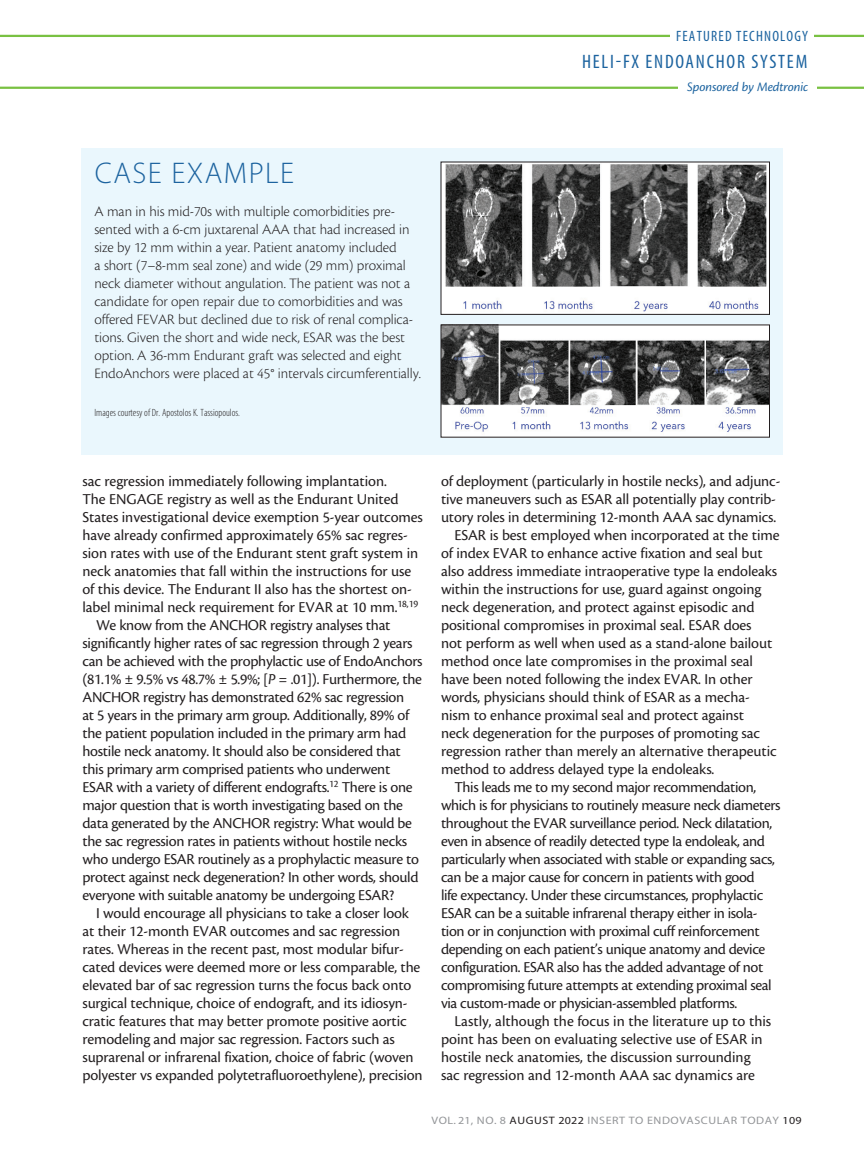
<style>
.page{position:relative;width:864px;height:1161px;background:#fff}
.page>*{position:absolute;margin:0;border:0;box-sizing:border-box;transform-origin:0 0}
.BMC_2_-_Sidebar_Head{font:300 30px "Myriad Pro";letter-spacing:.05em;color:#1c639f}
.t1{font:condensed 19.5px "Myriad Pro";letter-spacing:.09em;color:#1c639f}
.body{font:15.75px/18px "Cronos Pro";letter-spacing:-.01em;color:#231f20}
.BMC_2_-_Sidebar_Body{font:300 15px/18px "Cronos Pro";letter-spacing:-.005em;color:#231f20}
.t2{font:condensed 15px "Myriad Pro";letter-spacing:.08em;color:#1c639f}
.t3{font:italic 13.5px "Cronos Pro";letter-spacing:-.01em;color:#1c639f}
.t4{font:10.8px "Myriad Pro";letter-spacing:.045em;color:#939598;scale:1.11 1}
.BMC_2_-_Sidebar_Body-2{font:300 condensed 10.5px "Myriad Pro";color:#231f20}
.s1{font-style:italic}
.s2{color:#231f20}
</style>
<div class="page">
<svg style="left:0;top:34px;width:864px;height:55px"></svg>
<div style="left:670px;top:30px;width:144px;height:14px;background:#fff"></div>
<div style="left:678px;top:79px;width:139px;height:14px;background:#fff"></div>
<div style="left:81px;top:148px;width:702px;height:307px;background:#eaf7fd"></div>
<img style="left:443px;top:164px;width:325px;height:149px">
<div style="left:441px;top:162px;width:329px;height:153px;border:1px solid #231f20"></div>
<img style="left:443px;top:327px;width:325px;height:109px">
<div style="left:441px;top:325px;width:329px;height:113px;border:1px solid #231f20"></div>
<p class="t2" style="left:676px;top:27px;width:134px">FEATURED TECHNOLOGY</p>
<p class="t1" style="left:582px;top:50px;width:227px">HELI-FX ENDOANCHOR SYSTEM</p>
<p class="t3" style="left:687px;top:79px;width:123px">Sponsored by Medtronic</p>
<p class="BMC_2_-_Sidebar_Head" style="left:95px;top:155px;width:201px">CASE EXAMPLE</p>
<p class="BMC_2_-_Sidebar_Body" style="left:94px;top:202px;width:328px">A man in his mid-70s with multiple comorbidities pre&shy;sented with a 6-cm juxtarenal AAA that had increased in size by 12 mm within a year. Patient anatomy included<br>a short (7–8-mm seal zone) and wide (29 mm) proximal neck diameter without angulation. The patient was not a candidate for open repair due to comorbidities and was offered FEVAR but declined due to risk of renal complica&shy;tions. Given the short and wide neck, ESAR was the best option. A 36-mm Endurant graft was selected and eight EndoAnchors were placed at 45° intervals circumferentially.</p>
<p class="BMC_2_-_Sidebar_Body-2" style="left:94px;top:407px;width:147px">Images courtesy of Dr. Apostolos K. Tassiopoulos.</p>
<p class="body" style="left:82px;top:472px;width:342px">sac regression immediately following implantation.<br>The ENGAGE registry as well as the Endurant United States investigational device exemption 5-year outcomes have already confirmed approximately 65% sac regres&shy;sion rates with use of the Endurant stent graft system in neck anatomies that fall within the instructions for use of this device. The Endurant II also has the shortest on&shy;label minimal neck requirement for EVAR at 10 mm.<sup>18,19</sup></p>
<p class="body" style="left:82px;top:616px;width:342px;text-indent:14px">We know from the ANCHOR registry analyses that significantly higher rates of sac regression through 2 years can be achieved with the prophylactic use of EndoAnchors (81.1% ± 9.5% vs 48.7% ± 5.9%; [<span class="s1">P</span> = .01]). Furthermore, the ANCHOR registry has demonstrated 62% sac regression<br>at 5 years in the primary arm group. Additionally, 89% of the patient population included in the primary arm had hostile neck anatomy. It should also be considered that this primary arm comprised patients who underwent ESAR with a variety of different endografts.<sup>12</sup> There is one major question that is worth investigating based on the data generated by the ANCHOR registry: What would be the sac regression rates in patients without hostile necks who undergo ESAR routinely as a prophylactic measure to protect against neck degeneration? In other words, should everyone with suitable anatomy be undergoing ESAR?</p>
<p class="body" style="left:82px;top:904px;width:342px;text-indent:14px">I would encourage all physicians to take a closer look at their 12-month EVAR outcomes and sac regression rates. Whereas in the recent past, most modular bifur&shy;cated devices were deemed more or less comparable, the elevated bar of sac regression turns the focus back onto surgical technique, choice of endograft, and its idiosyn&shy;cratic features that may better promote positive aortic remodeling and major sac regression. Factors such as suprarenal or infrarenal fixation, choice of fabric (woven polyester vs expanded polytetrafluoroethylene), precision</p>
<p class="body" style="left:441px;top:472px;width:341px">of deployment (particularly in hostile necks), and adjunc&shy;tive maneuvers such as ESAR all potentially play contrib&shy;utory roles in determining 12-month AAA sac dynamics.</p>
<p class="body" style="left:441px;top:526px;width:340px;text-indent:14px">ESAR is best employed when incorporated at the time of index EVAR to enhance active fixation and seal but also address immediate intraoperative type Ia endoleaks within the instructions for use, guard against ongoing neck degeneration, and protect against episodic and positional compromises in proximal seal. ESAR does<br>not perform as well when used as a stand-alone bailout method once late compromises in the proximal seal have been noted following the index EVAR. In other words, physicians should think of ESAR as a mecha&shy;nism to enhance proximal seal and protect against<br>neck degeneration for the purposes of promoting sac regression rather than merely an alternative therapeutic method to address delayed type Ia endoleaks.</p>
<p class="body" style="left:441px;top:778px;width:341px;text-indent:14px">This leads me to my second major recommendation, which is for physicians to routinely measure neck diameters throughout the EVAR surveillance period. Neck dilatation, even in absence of readily detected type Ia endoleak, and particularly when associated with stable or expanding sacs, can be a major cause for concern in patients with good<br>life expectancy. Under these circumstances, prophylactic ESAR can be a suitable infrarenal therapy either in isola&shy;tion or in conjunction with proximal cuff reinforcement depending on each patient’s unique anatomy and device configuration. ESAR also has the added advantage of not compromising future attempts at extending proximal seal via custom-made or physician-assembled platforms.</p>
<p class="body" style="left:441px;top:1012px;width:332px;text-indent:14px">Lastly, although the focus in the literature up to this point has been on evaluating selective use of ESAR in hostile neck anatomies, the discussion surrounding sac regression and 12-month AAA sac dynamics are</p>
<p class="t4" style="left:432px;top:1113px;width:335px">VOL. 21, NO. 8 <span class="s2">AUGUST 2022</span> INSERT TO ENDOVASCULAR TODAY <span class="s2">109</span></p>
</div>
